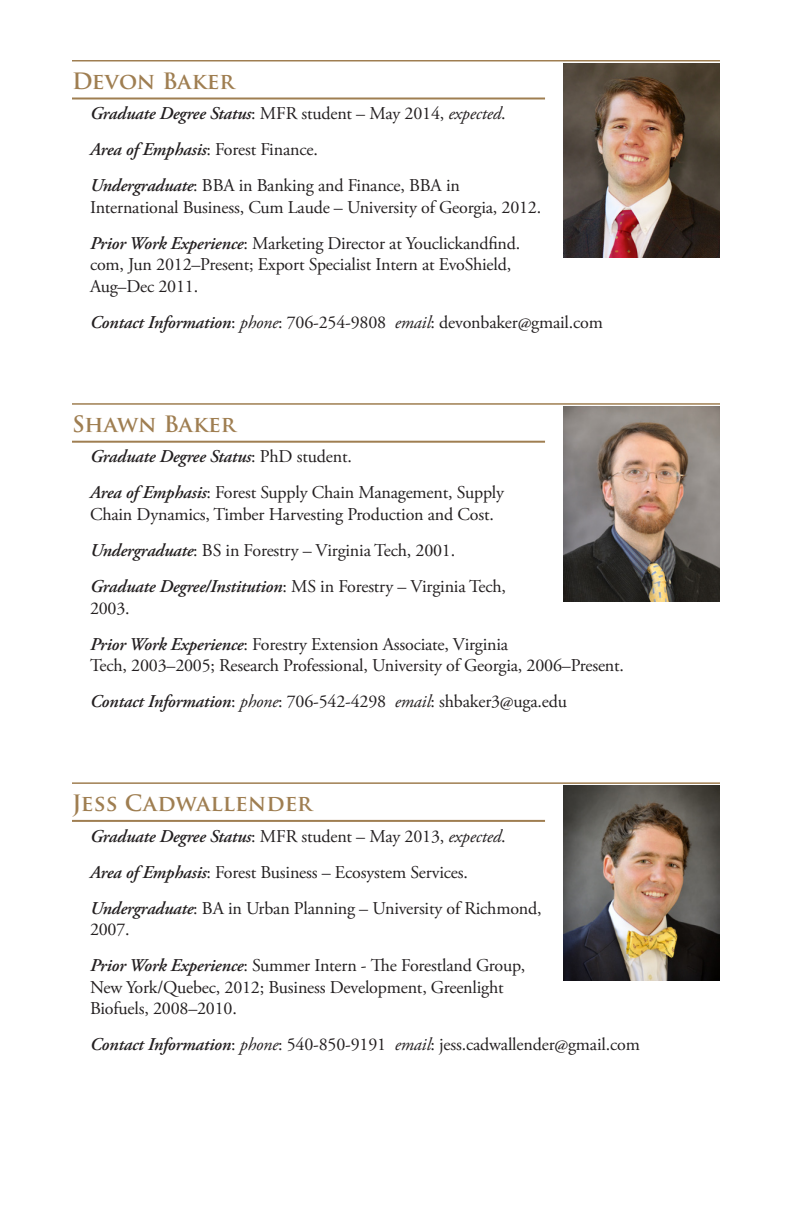
<style>
.page{position:relative;width:792px;height:1224px;background:#fff}
.page>*{position:absolute;margin:0;border:0;box-sizing:border-box;transform-origin:0 0}
.Name{font:700 22px "Trajan Pro";letter-spacing:.01em;color:#9f7e51}
.body{font:18px/21.6px "Adobe Garamond Pro";letter-spacing:-.01em;color:#231f20}
.body-2{font:italic 600 18px "Adobe Garamond Pro";letter-spacing:-.01em;color:#231f20}
.s1{font-weight:600;font-style:italic}
.s2{font-style:italic}
.s3{font-weight:400;font-style:normal}
</style>
<div class="page">
<hr style="left:72px;top:60px;width:648px;height:2px;background:#9f7e51">
<hr style="left:72px;top:98px;width:473px;height:2px;background:#9f7e51">
<hr style="left:72px;top:403px;width:648px;height:2px;background:#9f7e51">
<hr style="left:72px;top:441px;width:473px;height:2px;background:#9f7e51">
<hr style="left:72px;top:782px;width:648px;height:2px;background:#9f7e51">
<hr style="left:72px;top:820px;width:473px;height:2px;background:#9f7e51">
<img style="left:563px;top:407px;width:157px;height:194px">
<img style="left:563px;top:786px;width:157px;height:194px">
<img style="left:563px;top:63px;width:157px;height:195px">
<p class="Name" style="left:72px;top:67px;width:164px">Devon Baker</p>
<p class="body" style="left:90px;top:103px;width:417px"><span class="s1">Graduate Degree Status</span>: MFR student – May 2014, <span class="s2">expected</span>.</p>
<p class="body" style="left:90px;top:139px;width:229px"><span class="s1">Area of Emphasis</span>: Forest Finance.</p>
<p class="body" style="left:90px;top:175px;width:453px"><span class="s1">Undergraduate</span>: BBA in Banking and Finance, BBA in<br>International Business, Cum Laude – University of Georgia, 2012.</p>
<p class="body" style="left:90px;top:233px;width:432px"><span class="s1">Prior Work Experience</span>: Marketing Director at Youclickandfind. com, Jun 2012–Present; Export Specialist Intern at EvoShield,<br>Aug–Dec 2011.</p>
<p class="body" style="left:90px;top:312px;width:514px"><span class="s1">Contact Information</span>: <span class="s2">phone</span>: 706-254-9808 <span class="s2">email</span>: devonbaker@gmail.com</p>
<p class="Name" style="left:72px;top:410px;width:165px">Shawn Baker</p>
<p class="body-2" style="left:90px;top:446px;width:263px">Graduate Degree Status<span class="s3">: PhD student.</span></p>
<p class="body" style="left:90px;top:482px;width:416px"><span class="s1">Area of Emphasis</span>: Forest Supply Chain Management, Supply<br>Chain Dynamics, Timber Harvesting Production and Cost.</p>
<p class="body" style="left:90px;top:540px;width:367px"><span class="s1">Undergraduate</span>: BS in Forestry – Virginia Tech, 2001.</p>
<p class="body" style="left:90px;top:576px;width:418px"><span class="s1">Graduate Degree/Institution</span>: MS in Forestry – Virginia Tech,<br>2003.</p>
<p class="body" style="left:90px;top:634px;width:536px"><span class="s1">Prior Work Experience</span>: Forestry Extension Associate, Virginia<br>Tech, 2003–2005; Research Professional, University of Georgia, 2006–Present.</p>
<p class="body" style="left:90px;top:691px;width:478px"><span class="s1">Contact Information</span>: <span class="s2">phone</span>: 706-542-4298 <span class="s2">email</span>: shbaker3@uga.edu</p>
<p class="Name" style="left:72px;top:789px;width:242px">Jess Cadwallender</p>
<p class="body" style="left:90px;top:826px;width:417px"><span class="s1">Graduate Degree Status</span>: MFR student – May 2013, <span class="s2">expected</span>.</p>
<p class="body" style="left:90px;top:862px;width:379px"><span class="s1">Area of Emphasis</span>: Forest Business – Ecosystem Services.</p>
<p class="body" style="left:90px;top:898px;width:453px"><span class="s1">Undergraduate</span>: BA in Urban Planning – University of Richmond,<br>2007.</p>
<p class="body" style="left:90px;top:955px;width:437px"><span class="s1">Prior Work Experience</span>: Summer Intern - The Forestland Group,<br>New York/Quebec, 2012; Business Development, Greenlight<br>Biofuels, 2008–2010.</p>
<p class="body" style="left:90px;top:1034px;width:551px"><span class="s1">Contact Information</span>: <span class="s2">phone</span>: 540-850-9191 <span class="s2">email</span>: jess.cadwallender@gmail.com</p>
</div>
